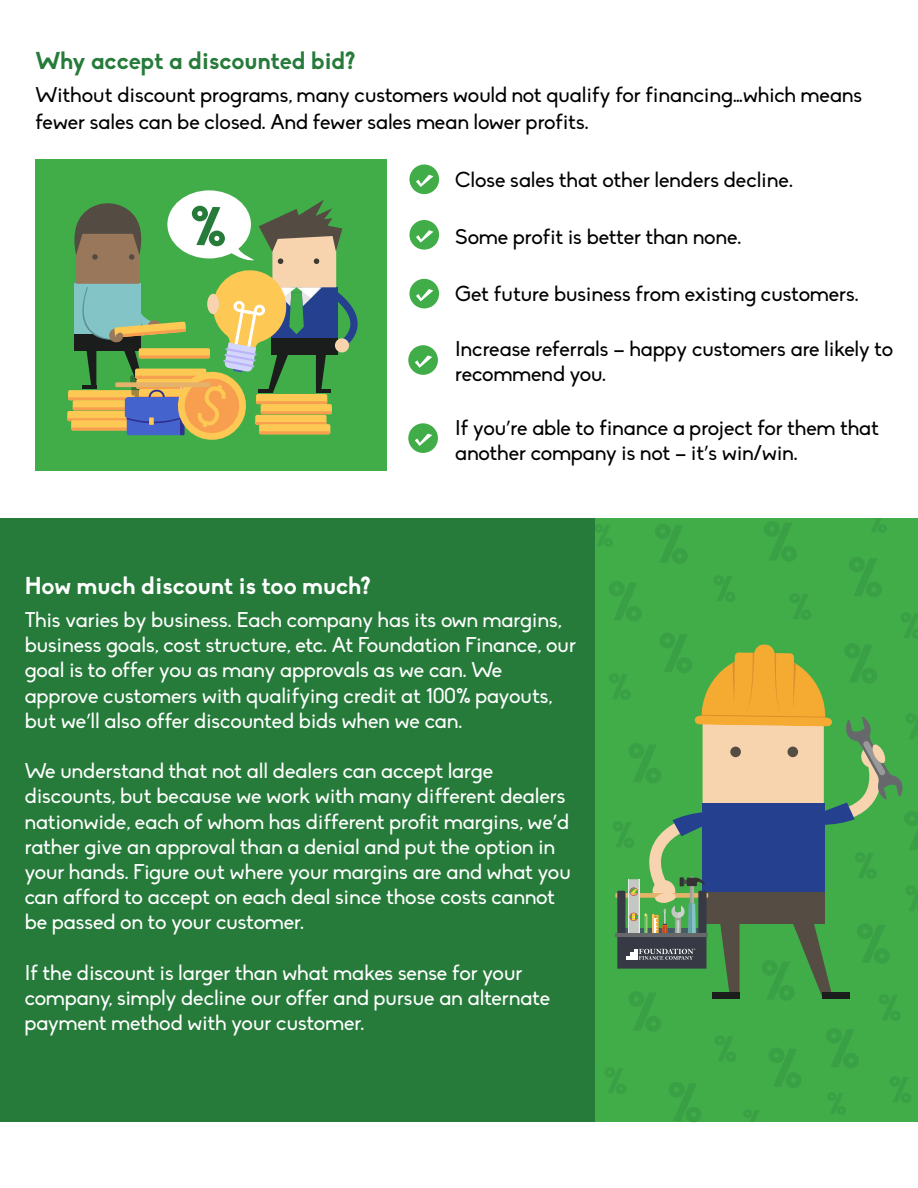
<style>
.page{position:relative;width:918px;height:1188px;background:#fff}
.page>*{position:absolute;margin:0;border:0;box-sizing:border-box;transform-origin:0 0}
.t1{font:700 24px "Biko";color:#fff}
.t2{font:700 24px "Biko";color:#267b3a}
.t3{font:21px/25.2px "Biko";color:#fff}
.t4{font:21px/25.2px "Biko";color:#000}
.t5{font:2.4px "Bell";color:#fff}
.s1{font-family:"Myriad Pro"}
</style>
<div class="page">
<div style="left:0;top:518px;width:918px;height:604px;background:#267b3a"></div>
<div style="left:595px;top:518px;width:323px;height:604px;background:#41ad49"></div>
<div style="left:35px;top:159px;width:352px;height:311px;background:#41ad49"></div>
<div style="left:409px;top:164px;width:30px;height:30px;background:#41ad49;border-radius:50%"></div>
<svg style="left:416px;top:175px;width:17px;height:12px"></svg>
<div style="left:409px;top:220px;width:30px;height:30px;background:#41ad49;border-radius:50%"></div>
<svg style="left:416px;top:230px;width:17px;height:13px"></svg>
<div style="left:409px;top:279px;width:30px;height:29px;background:#41ad49;border-radius:50%"></div>
<svg style="left:416px;top:289px;width:17px;height:12px"></svg>
<div style="left:408px;top:345px;width:30px;height:30px;background:#41ad49;border-radius:50%"></div>
<svg style="left:415px;top:355px;width:17px;height:13px"></svg>
<div style="left:408px;top:423px;width:30px;height:30px;background:#41ad49;border-radius:50%"></div>
<svg style="left:415px;top:434px;width:17px;height:12px"></svg>
<div style="left:167px;top:190px;width:84px;height:68px;background:#fff;border-radius:50%"></div>
<div style="left:615px;top:893px;width:93px;height:5px;background:#e5b26c"></div>
<hr style="left:616px;top:933px;width:92px;height:4px;background:#67686c">
<svg style="left:617px;top:644px;width:286px;height:355px"></svg>
<svg style="left:67px;top:200px;width:291px;height:240px"></svg>
<p class="t2" style="left:35px;top:46px;width:321px">Why accept a discounted bid?</p>
<p class="t4" style="left:35px;top:82px;width:828px;line-height:27px">Without discount programs, many customers would not qualify for financing…which means fewer sales can be closed. And fewer sales mean lower profits.</p>
<p class="t4" style="left:455px;top:168px;width:339px">Close sales that other lenders decline.</p>
<p class="t4" style="left:455px;top:225px;width:288px">Some profit is better than none.</p>
<p class="t4" style="left:455px;top:282px;width:405px">Get future business from existing customers.</p>
<p class="t4" style="left:455px;top:337px;width:440px">Increase referrals – happy customers are likely to recommend you.</p>
<p class="t4" style="left:455px;top:415px;width:425px">If you<span class="s1">’</span>re able to finance a project for them that another company is not – it<span class="s1">’</span>s win/win.</p>
<p class="t1" style="left:25px;top:571px;width:347px">How much discount is too much?</p>
<p class="t3" style="left:25px;top:608px;width:553px">This varies by business. Each company has its own margins, business goals, cost structure, etc. At Foundation Finance, our goal is to offer you as many approvals as we can. We approve customers with qualifying credit at 100% payouts, but we<span class="s1">’</span>ll also offer discounted bids when we can.</p>
<p class="t3" style="left:25px;top:759px;width:548px">We understand that not all dealers can accept large discounts, but because we work with many different dealers nationwide, each of whom has different profit margins, we<span class="s1">’</span>d rather give an approval than a denial and put the option in your hands. Figure out where your margins are and what you can afford to accept on each deal since those costs cannot be passed on to your customer.</p>
<p class="t3" style="left:25px;top:961px;width:527px">If the discount is larger than what makes sense for your company, simply decline our offer and pursue an alternate payment method with your customer.</p>
<p class="t5" style="left:694px;top:948px;width:3px">®</p>
</div>
